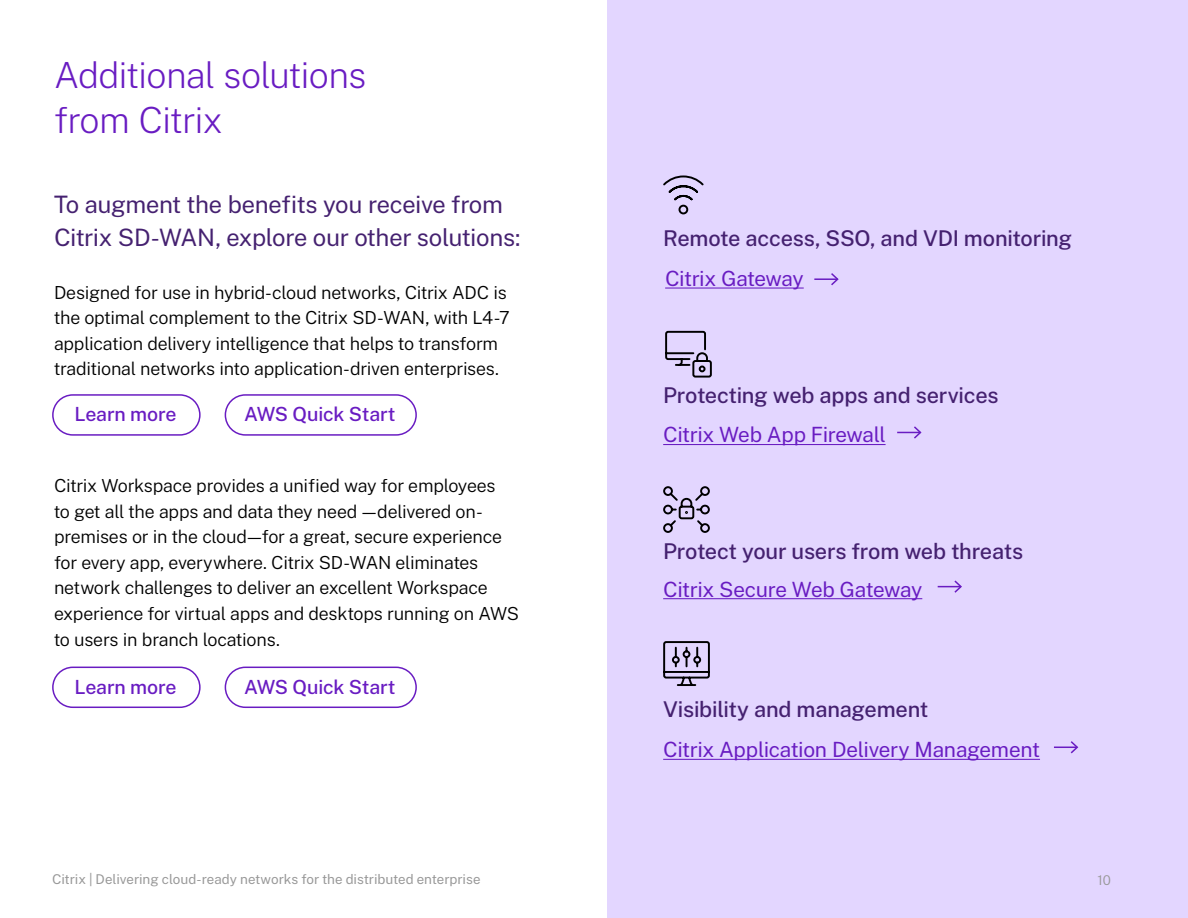
<style>
.page{position:relative;width:1188px;height:918px;background:#fff}
.page>*{position:absolute;margin:0;border:0;box-sizing:border-box;transform-origin:0 0}
.t1{font:200 36px/45px "Public Sans";letter-spacing:-.025em;color:#691cc2}
.t2{font:24px/33px "Public Sans";letter-spacing:-.015em;color:#452170}
.t3{font:500 21.75px "Public Sans";letter-spacing:-.01em;color:#452170}
.t4{font:21px "Public Sans";letter-spacing:-.015em;color:#691cc2}
.t5{font:500 19.5px "Public Sans";letter-spacing:-.01em;color:#691cc2}
.t6{font:300 18px/25.5px "Public Sans";letter-spacing:-.015em;color:#000}
.t7{font:13.5px "Public Sans";color:#989898}
.t8{font:300 13.5px "Public Sans";color:#989898}
</style>
<div class="page">
<div style="left:608px;top:0;width:580px;height:918px;background:#e3d6ff"></div>
<div style="left:52px;top:394px;width:149px;height:42px;border:2px solid #691cc2;border-radius:20px"></div>
<div style="left:52px;top:667px;width:149px;height:41px;border:2px solid #691cc2;border-radius:20px"></div>
<hr style="left:665px;top:288px;width:139px;height:1px;background:#691cc2">
<hr style="left:814px;top:278px;width:24px;height:2px;background:#691cc2">
<svg style="left:829px;top:273px;width:10px;height:13px"></svg>
<hr style="left:663px;top:444px;width:223px;height:1px;background:#691cc2">
<svg style="left:897px;top:426px;width:25px;height:13px"></svg>
<hr style="left:663px;top:598px;width:259px;height:1px;background:#691cc2">
<svg style="left:938px;top:580px;width:24px;height:13px"></svg>
<hr style="left:663px;top:759px;width:377px;height:1px;background:#691cc2">
<svg style="left:1054px;top:741px;width:25px;height:13px"></svg>
<svg style="left:665px;top:330px;width:47px;height:48px"></svg>
<svg style="left:663px;top:641px;width:47px;height:45px"></svg>
<svg style="left:663px;top:486px;width:47px;height:47px"></svg>
<svg style="left:663px;top:175px;width:41px;height:40px"></svg>
<div style="left:225px;top:394px;width:192px;height:42px;border:2px solid #691cc2;border-radius:20px"></div>
<div style="left:225px;top:667px;width:192px;height:41px;border:2px solid #691cc2;border-radius:20px"></div>
<h1 class="t1" style="left:54px;top:51px;width:314px">Additional solutions from Citrix</h1>
<h2 class="t2" style="left:54px;top:187px;width:468px">To augment the benefits you receive from<br>Citrix SD-WAN, explore our other solutions:</h2>
<p class="t6" style="left:54px;top:279px;width:457px">Designed for use in hybrid-cloud networks, Citrix ADC is the optimal complement to the Citrix SD-WAN, with L4-7 application delivery intelligence that helps to transform traditional networks into application-driven enterprises.</p>
<p class="t5" style="left:75px;top:400px;width:104px">Learn more</p>
<p class="t5" style="left:244px;top:400px;width:153px">AWS Quick Start</p>
<p class="t6" style="left:54px;top:472px;width:467px">Citrix Workspace provides a unified way for employees<br>to get all the apps and data they need —delivered on&shy;premises or in the cloud—for a great, secure experience for every app, everywhere. Citrix SD-WAN eliminates network challenges to deliver an excellent Workspace experience for virtual apps and desktops running on AWS to users in branch locations.</p>
<p class="t5" style="left:75px;top:672px;width:104px">Learn more</p>
<p class="t5" style="left:244px;top:672px;width:153px">AWS Quick Start</p>
<p class="t3" style="left:663px;top:222px;width:410px">Remote access, SSO, and VDI monitoring</p>
<p class="t4" style="left:665px;top:262px;width:140px">Citrix Gateway</p>
<p class="t3" style="left:663px;top:379px;width:337px">Protecting web apps and services</p>
<p class="t4" style="left:663px;top:419px;width:224px">Citrix Web App Firewall</p>
<p class="t3" style="left:663px;top:535px;width:362px">Protect your users from web threats</p>
<p class="t4" style="left:663px;top:573px;width:261px">Citrix Secure Web Gateway</p>
<p class="t3" style="left:663px;top:693px;width:267px">Visibility and management</p>
<p class="t4" style="left:663px;top:734px;width:378px">Citrix Application Delivery Management</p>
<p class="t7" style="left:52px;top:869px;width:430px">Citrix | Delivering cloud-ready networks for the distributed enterprise</p>
<p class="t8" style="left:1097px;top:870px;width:15px">10</p>
</div>
